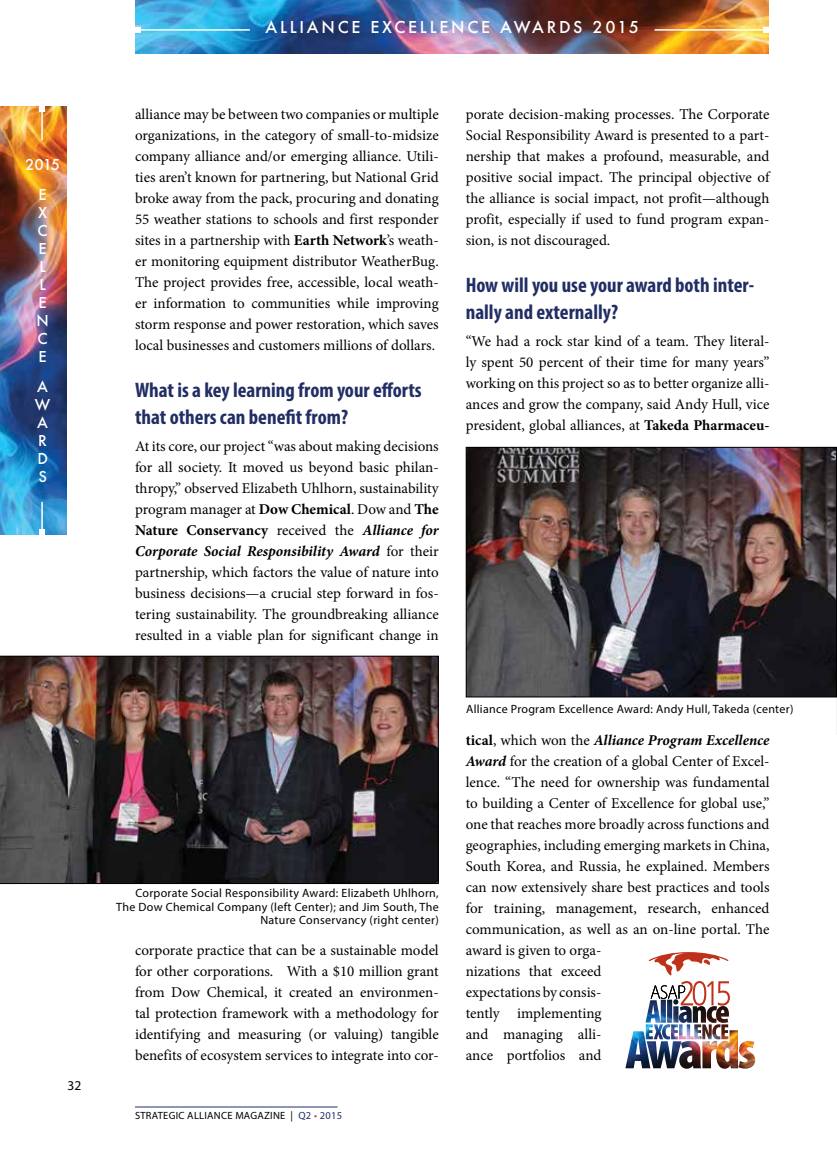
<style>
.page{position:relative;width:837px;height:1161px;background:#fff}
.page>*{position:absolute;margin:0;border:0;box-sizing:border-box;transform-origin:0 0}
.t1{font:700 condensed 21px/27px "Myriad Pro";color:#212e64}
.t2{font:500 18px "Futura T";letter-spacing:.15em;color:#fff}
.t3{font:500 16.5px/18px "Futura T";color:#fff}
.t4{font:15px/21px "Minion Pro";color:#000;text-align:justify}
.t5{font:13.5px "Myriad Pro";color:#000}
.t6{font:12px/13.5px "Myriad Pro";letter-spacing:.025em;color:#000;text-align:right}
.t7{font:10.5px "Myriad Pro";letter-spacing:.025em;color:#000}
.s1{font-weight:700}
.s2{font-weight:700;font-style:italic}
.s3{color:#212e64}
.s4{color:#b73822}
</style>
<div class="page">
<img style="left:135px;top:0;width:634px;height:53px">
<hr style="left:138px;top:29px;width:112px;height:2px;background:#fff">
<svg style="left:135px;top:27px;width:6px;height:6px"></svg>
<hr style="left:655px;top:29px;width:111px;height:2px;background:#fff">
<svg style="left:764px;top:27px;width:5px;height:6px"></svg>
<img style="left:0;top:106px;width:67px;height:428px">
<hr style="left:41px;top:109px;width:2px;height:31px;background:#fff">
<svg style="left:39px;top:106px;width:6px;height:6px"></svg>
<hr style="left:41px;top:502px;width:2px;height:30px;background:#fff">
<svg style="left:39px;top:529px;width:6px;height:5px"></svg>
<img style="left:0;top:656px;width:439px;height:228px">
<img style="left:468px;top:449px;width:367px;height:246px">
<div style="left:466px;top:447px;width:371px;height:250px;border:1px solid #000"></div>
<svg style="left:836px;top:515px;width:1px;height:219px"></svg>
<img style="left:625px;top:1030px;width:130px;height:39px">
<img style="left:646px;top:1006px;width:83px;height:33px">
<svg style="left:649px;top:952px;width:81px;height:54px"></svg>
<hr style="left:135px;top:1107px;width:203px;height:1px;background:#212e64">
<p class="t3" style="left:25px;top:149px;width:37px;line-height:30px;text-align:center">2015<br>E</p>
<p class="t3" style="left:36px;top:203px;width:14px">X<br>C<br>E<br>L<br>L<br>E<br>N<br>C<br>E</p>
<p class="t3" style="left:35px;top:377px;width:17px">A<br>W<br>A<br>R<br>D<br>S</p>
<p class="t5" style="left:68px;top:1077px;width:15px">32</p>
<p class="t2" style="left:266px;top:16px;width:375px">ALLIANCE EXCELLENCE AWARDS 2015</p>
<p class="t4" style="left:135px;top:104px;width:305px">alliance may be between two companies or multiple organizations, in the category of small-to-midsize company alliance and/or emerging alliance. Utili&shy;ties aren’t known for partnering, but National Grid broke away from the pack, procuring and donating 55 weather stations to schools and first responder sites in a partnership with <span class="s1">Earth Network</span>’s weath&shy;er monitoring equipment distributor WeatherBug.<br>The project provides free, accessible, local weath&shy;er information to communities while improving storm response and power restoration, which saves local businesses and customers millions of dollars.</p>
<h1 class="t1" style="left:135px;top:376px;width:288px">What is a key learning from your efforts that others can benefit from?</h1>
<p class="t4" style="left:135px;top:435px;width:305px">At its core, our project “was about making decisions for all society. It moved us beyond basic philan&shy;thropy,” observed Elizabeth Uhlhorn, sustainability program manager at <span class="s1">Dow Chemical</span>. Dow and <span class="s1">The Nature Conservancy</span> received the <span class="s2">Alliance for Corporate Social Responsibility Award</span> for their partnership, which factors the value of nature into business decisions—a crucial step forward in fos&shy;tering sustainability. The groundbreaking alliance resulted in a viable plan for significant change in</p>
<p class="t6" style="left:116px;top:886px;width:324px">Corporate Social Responsibility Award: Elizabeth Uhlhorn,<br>The Dow Chemical Company (left Center); and Jim South, The<br>Nature Conservancy (right center)</p>
<p class="t4" style="left:135px;top:939px;width:305px">corporate practice that can be a sustainable model for other corporations. With a $10 million grant from Dow Chemical, it created an environmen&shy;tal protection framework with a methodology for identifying and measuring (or valuing) tangible benefits of ecosystem services to integrate into cor-</p>
<p class="t7" style="left:135px;top:1109px;width:209px">STRATEGIC ALLIANCE MAGAZINE | <span class="s3">Q2</span> <span class="s4">•</span> <span class="s3">2015</span></p>
<p class="t4" style="left:466px;top:104px;width:305px">porate decision-making processes. The Corporate Social Responsibility Award is presented to a part&shy;nership that makes a profound, measurable, and positive social impact. The principal objective of the alliance is social impact, not profit—although profit, especially if used to fund program expan&shy;sion, is not discouraged.</p>
<h1 class="t1" style="left:466px;top:271px;width:290px">How will you use your award both inter&shy;nally and externally?</h1>
<p class="t4" style="left:466px;top:330px;width:305px">“We had a rock star kind of a team. They literal&shy;ly spent 50 percent of their time for many years” working on this project so as to better organize alli&shy;ances and grow the company, said Andy Hull, vice president, global alliances, at <span class="s1">Takeda Pharmaceu-</span></p>
<p class="t6" style="left:466px;top:702px;width:329px">Alliance Program Excellence Award: Andy Hull, Takeda (center)</p>
<p class="t4" style="left:466px;top:729px;width:305px;text-align:left"><span class="s1">tical</span>, which won the <span class="s2">Alliance Program Excellence Award</span> for the creation of a global Center of Excel&shy;lence. “The need for ownership was fundamental to building a Center of Excellence for global use,” one that reaches more broadly across functions and geographies, including emerging markets in China, South Korea, and Russia, he explained. Members can now extensively share best practices and tools for training, management, research, enhanced communication, as well as an on-line portal. The award is given to orga-<br>nizations that exceed<br>expectations by consis-<br>tently implementing<br>and managing alli-<br>ance portfolios and</p>
</div>
